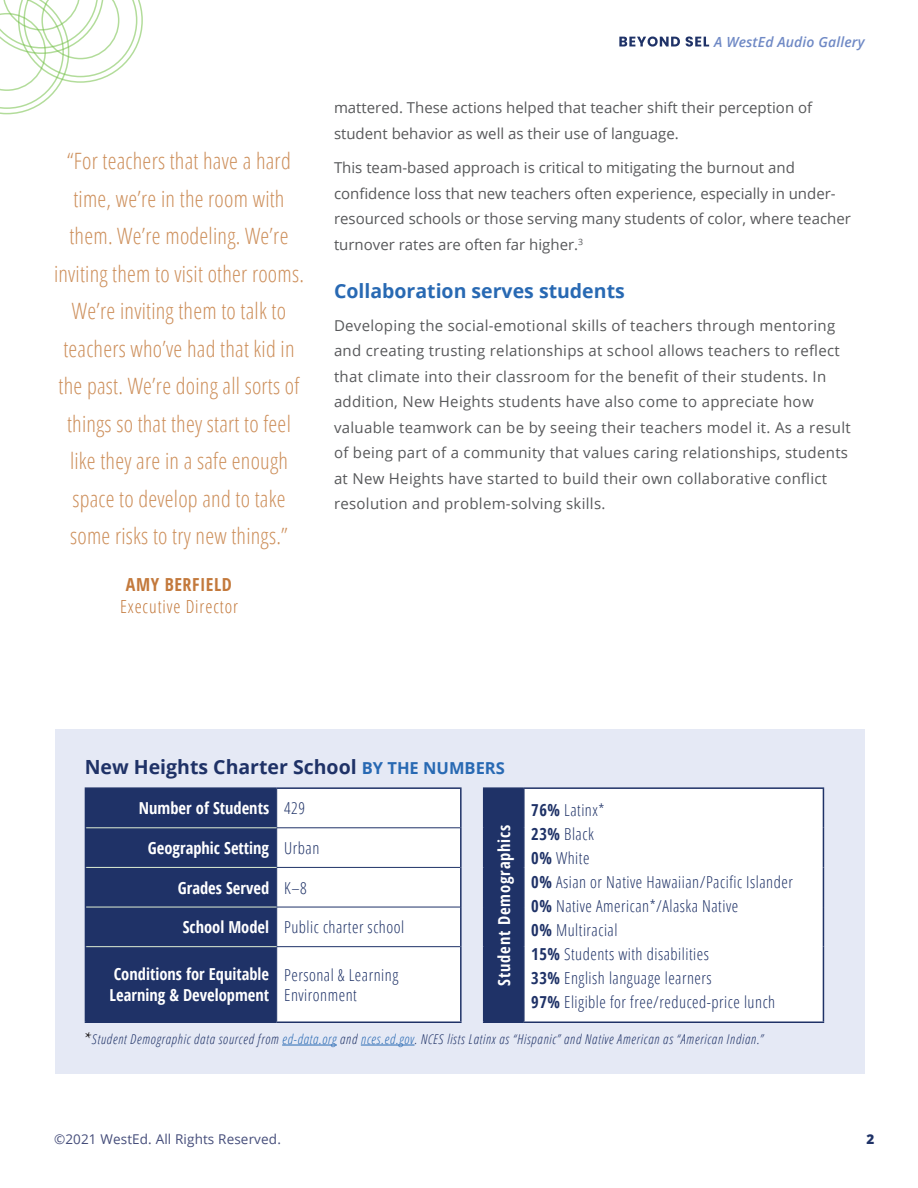
<style>
.page{position:relative;width:918px;height:1188px;background:#fff}
.page>*{position:absolute;margin:0;border:0;box-sizing:border-box;transform-origin:0 0}
.t1{font:300 22.5px/37.5px "Open Sans Condensed";letter-spacing:.01em;color:#cd8f5b;text-align:center}
.t2{font:700 19.5px "Open Sans";color:#1f3267}
.t3{font:700 19.5px "Open Sans";color:#2869b3}
.t4{font:300 18px/22.5px "Open Sans Condensed";letter-spacing:.05em;color:#c3793c;text-align:center}
.t5{font:300 16.5px/19.5px "Open Sans Condensed";letter-spacing:.03em;color:#1f3267}
.t6{font:700 16.5px/21px "Open Sans Condensed";color:#fff}
.t7{font:700 16.5px "Open Sans Condensed";letter-spacing:.05em;color:#fff}
.t8{font:15px/25.5px "Open Sans";letter-spacing:.02em;color:#57585a}
.t9{font:15px/25.5px "Open Sans";color:#57585a}
.t10{font:italic 600 13.95px "Open Sans";letter-spacing:.01em;color:#6f89c5}
.t11{font:italic 300 13.5px "Open Sans Condensed";letter-spacing:.05em;color:#1f3267}
.t12{font:13.5px "Open Sans";letter-spacing:.01em;color:#454d7a}
.t13{font:800 13.5px "Open Sans";color:#1f3267}
.s1{font-weight:700}
.s2{font-size:16.5px;color:#2869b3}
.s3{font-family:"Minion Pro";font-weight:400;font-style:normal;font-size:18px;color:#231f20}
.s4{color:#2869b3}
</style>
<div class="page">
<svg style="left:0;top:0;width:143px;height:114px"></svg>
<svg style="left:619px;top:36px;width:90px;height:11px"></svg>
<div style="left:55px;top:729px;width:810px;height:345px;background:#e5e9f5"></div>
<hr style="left:282px;top:1045px;width:55px;height:1px;background:#2869b3">
<hr style="left:361px;top:1045px;width:54px;height:1px;background:#2869b3">
<div style="left:86px;top:789px;width:190px;height:233px;background:#1f3267"></div>
<svg style="left:277px;top:788px;width:546px;height:234px;background:#eceef2"></svg>
<hr style="left:85px;top:789px;width:1px;height:39px;background:#1f3267">
<hr style="left:85px;top:787px;width:192px;height:2px;background:#1f3267">
<hr style="left:276px;top:789px;width:1px;height:39px;background:#1f3267">
<hr style="left:277px;top:787px;width:185px;height:2px;background:#1f3267">
<hr style="left:460px;top:789px;width:2px;height:39px;background:#1f3267">
<hr style="left:483px;top:789px;width:1px;height:39px;background:#1f3267">
<hr style="left:483px;top:787px;width:41px;height:2px;background:#1f3267">
<hr style="left:523px;top:789px;width:2px;height:39px;background:#1f3267">
<hr style="left:523px;top:828px;width:2px;height:39px;background:#1f3267">
<hr style="left:523px;top:867px;width:2px;height:40px;background:#1f3267">
<hr style="left:523px;top:907px;width:2px;height:40px;background:#1f3267">
<hr style="left:523px;top:947px;width:2px;height:75px;background:#1f3267">
<hr style="left:524px;top:787px;width:300px;height:2px;background:#1f3267">
<hr style="left:823px;top:789px;width:1px;height:39px;background:#1f3267">
<hr style="left:823px;top:828px;width:1px;height:39px;background:#1f3267">
<hr style="left:823px;top:867px;width:1px;height:40px;background:#1f3267">
<hr style="left:823px;top:907px;width:1px;height:40px;background:#1f3267">
<hr style="left:823px;top:947px;width:1px;height:75px;background:#1f3267">
<hr style="left:85px;top:828px;width:1px;height:39px;background:#1f3267">
<hr style="left:276px;top:828px;width:1px;height:39px;background:#1f3267">
<hr style="left:277px;top:828px;width:183px;height:1px;background:#1f3267">
<hr style="left:460px;top:828px;width:2px;height:39px;background:#1f3267">
<hr style="left:483px;top:828px;width:1px;height:39px;background:#1f3267">
<hr style="left:85px;top:867px;width:1px;height:40px;background:#1f3267">
<hr style="left:276px;top:868px;width:1px;height:39px;background:#1f3267">
<hr style="left:277px;top:867px;width:183px;height:1px;background:#1f3267">
<hr style="left:460px;top:867px;width:2px;height:40px;background:#1f3267">
<hr style="left:483px;top:867px;width:1px;height:40px;background:#1f3267">
<hr style="left:85px;top:907px;width:1px;height:40px;background:#1f3267">
<hr style="left:276px;top:907px;width:1px;height:39px;background:#1f3267">
<hr style="left:277px;top:907px;width:183px;height:1px;background:#1f3267">
<hr style="left:460px;top:907px;width:2px;height:40px;background:#1f3267">
<hr style="left:483px;top:907px;width:1px;height:40px;background:#1f3267">
<hr style="left:85px;top:947px;width:1px;height:75px;background:#1f3267">
<hr style="left:85px;top:1022px;width:192px;height:1px;background:#1f3267">
<hr style="left:276px;top:947px;width:1px;height:75px;background:#1f3267">
<hr style="left:277px;top:946px;width:183px;height:1px;background:#1f3267">
<hr style="left:277px;top:1022px;width:185px;height:1px;background:#1f3267">
<hr style="left:460px;top:947px;width:2px;height:75px;background:#1f3267">
<hr style="left:483px;top:947px;width:1px;height:75px;background:#1f3267">
<hr style="left:483px;top:1022px;width:41px;height:1px;background:#1f3267">
<hr style="left:524px;top:1022px;width:300px;height:1px;background:#1f3267">
<hr style="left:86px;top:828px;width:191px;height:1px;background:#dfeed4">
<hr style="left:86px;top:867px;width:191px;height:1px;background:#dfeed4">
<hr style="left:86px;top:907px;width:191px;height:1px;background:#dfeed4">
<hr style="left:86px;top:946px;width:191px;height:1px;background:#dfeed4">
<p class="t1" style="left:54px;top:141px;width:252px">“For teachers that have a hard time, we’re in the room with them. We’re modeling. We’re inviting them to visit other rooms.<br>We’re inviting them to talk to teachers who’ve had that kid in the past. We’re doing all sorts of things so that they start to feel like they are in a safe enough space to develop and to take some risks to try new things.”</p>
<p class="t4" style="left:120px;top:572px;width:119px"><span class="s1">AMY BERFIELD<br></span>Executive Director</p>
<p class="t10" style="left:714px;top:32px;width:152px">A WestEd Audio Gallery</p>
<p class="t9" style="left:334px;top:95px;width:480px">mattered. These actions helped that teacher shift their perception of student behavior as well as their use of language.</p>
<p class="t9" style="left:334px;top:155px;width:518px">This team-based approach is critical to mitigating the burnout and confidence loss that new teachers often experience, especially in under&shy;resourced schools or those serving many students of color, where teacher turnover rates are often far higher.<sup>3</sup></p>
<h2 class="t3" style="left:334px;top:277px;width:292px">Collaboration serves students</h2>
<p class="t8" style="left:334px;top:312px;width:518px">Developing the social-emotional skills of teachers through mentoring and creating trusting relationships at school allows teachers to reflect that climate into their classroom for the benefit of their students. In addition, New Heights students have also come to appreciate how valuable teamwork can be by seeing their teachers model it. As a result of being part of a community that values caring relationships, students at New Heights have started to build their own collaborative conflict resolution and problem-solving skills.</p>
<h2 class="t2" style="left:85px;top:753px;width:422px">New Heights Charter School <span class="s2">BY THE NUMBERS</span></h2>
<p class="t6" style="left:139px;top:797px;width:132px">Number of Students</p>
<p class="t5" style="left:284px;top:798px;width:22px">429</p>
<p class="t7" style="left:493px;top:986px;width:163px;rotate:-90deg">Student Demographics</p>
<p class="t5" style="left:531px;top:799px;width:75px"><span class="s1">76%</span> Latinx*</p>
<p class="t5" style="left:531px;top:823px;width:64px"><span class="s1">23%</span> Black</p>
<p class="t5" style="left:531px;top:847px;width:60px"><span class="s1">0%</span> White</p>
<p class="t5" style="left:531px;top:871px;width:263px"><span class="s1">0%</span> Asian or Native Hawaiian/Pacific Islander</p>
<p class="t5" style="left:531px;top:895px;width:208px"><span class="s1">0%</span> Native American*/Alaska Native</p>
<p class="t5" style="left:531px;top:919px;width:88px"><span class="s1">0%</span> Multiracial</p>
<p class="t5" style="left:531px;top:943px;width:179px"><span class="s1">15%</span> Students with disabilities</p>
<p class="t5" style="left:531px;top:967px;width:182px"><span class="s1">33%</span> English language learners</p>
<p class="t5" style="left:531px;top:991px;width:245px"><span class="s1">97%</span> Eligible for free/reduced-price lunch</p>
<p class="t6" style="left:148px;top:837px;width:123px">Geographic Setting</p>
<p class="t5" style="left:284px;top:838px;width:37px">Urban</p>
<p class="t6" style="left:178px;top:877px;width:93px">Grades Served</p>
<p class="t5" style="left:284px;top:877px;width:24px">K–8</p>
<p class="t6" style="left:183px;top:916px;width:88px">School Model</p>
<p class="t5" style="left:284px;top:917px;width:122px">Public charter school</p>
<p class="t6" style="left:110px;top:963px;width:161px">Conditions for Equitable<br>Learning &amp; Development</p>
<p class="t5" style="left:284px;top:965px;width:116px">Personal &amp; Learning<br>Environment</p>
<p class="t11" style="left:85px;top:1030px;width:680px"><span class="s3">*</span>Student Demographic data sourced from <span class="s4">ed-data.org</span> and <span class="s4">nces.ed.gov</span>. NCES lists Latinx as “Hispanic” and Native American as “American Indian.”</p>
<p class="t12" style="left:54px;top:1130px;width:228px">©2021 WestEd. All Rights Reserved.</p>
<p class="t13" style="left:867px;top:1129px;width:9px">2</p>
</div>
